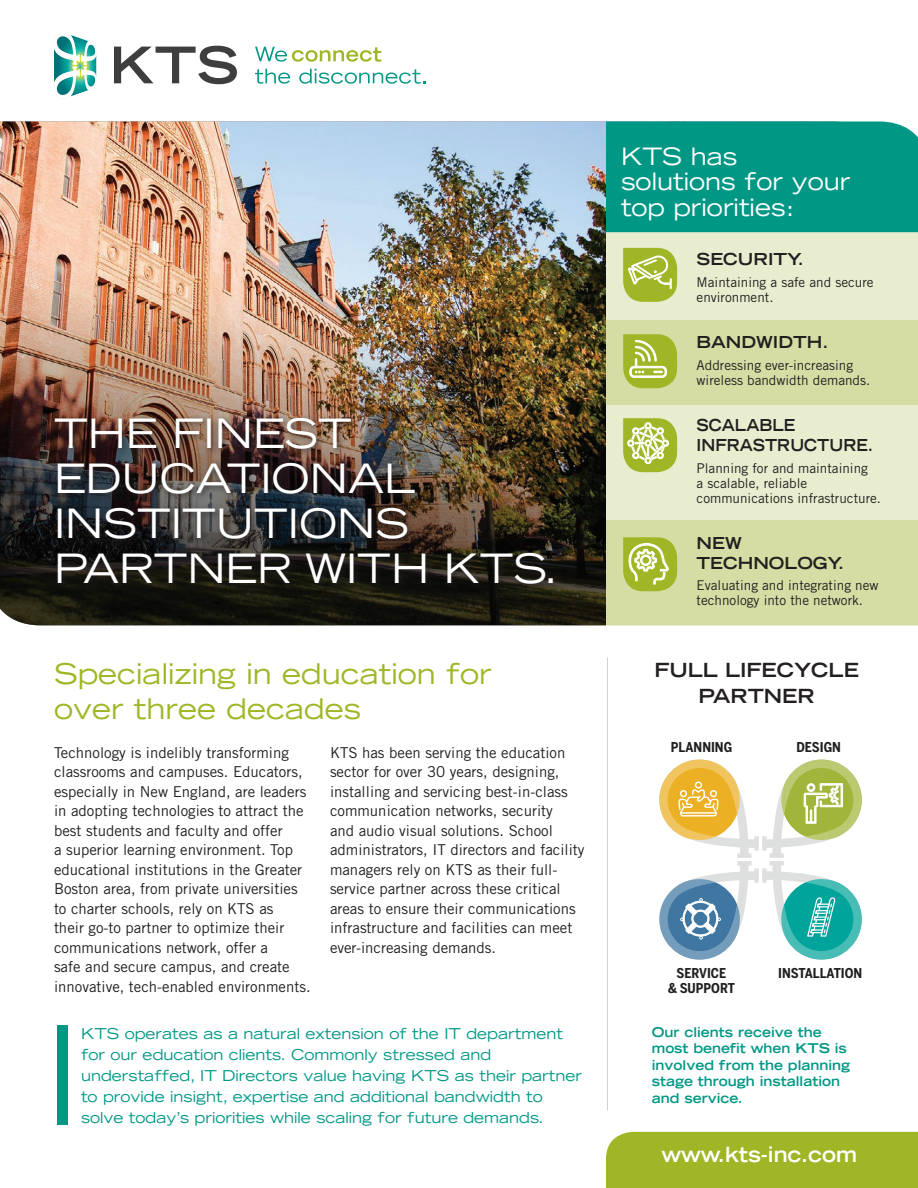
<style>
.page{position:relative;width:918px;height:1188px;background:#fff}
.page>*{position:absolute;margin:0;border:0;box-sizing:border-box;transform-origin:0 0}
.t1{font:expanded 40.5px/45px "Trade Gothic LH";color:#fff}
.body_1{font:expanded 28.5px/34.5px "Trade Gothic LH";color:#a0b627}
.intro_avenir{font:expanded 24px/25.5px "Trade Gothic LH";color:#fff}
.intro_avenir-2{font:700 expanded 21px "Trade Gothic LH";letter-spacing:-.005em;color:#fff}
.sidebar_head{font:700 expanded 19.5px/25.5px "Trade Gothic LH";letter-spacing:-.005em;color:#231f20;text-align:center}
.sidebar_body_1{font:700 expanded 16.5px/19.5px "Trade Gothic LH";color:#231f20}
.sidebar_body_1-2{font:700 expanded 16.5px/19.5px "Trade Gothic LH";color:#231f20;scale:.89 1}
.body_1-2{font:15px/19.5px "Trade Gothic";color:#231f20}
.body_1-3{font:expanded 15px/21px "Trade Gothic LH";color:#009785}
.sidebar_body_1-3{font:13.5px/15px "Trade Gothic";color:#231f20}
.sidebar_body_1-4{font:700 expanded 13.5px/16.5px "Trade Gothic LH";color:#009785}
.t2{font:700 13.5px/15px "Benton Sans Cond";color:#211e1e;text-align:center}
</style>
<div class="page">
<div style="left:57px;top:1025px;width:11px;height:100px;background:#009785"></div>
<img style="left:0;top:122px;width:606px;height:503px">
<svg style="left:114px;top:46px;width:123px;height:38px"></svg>
<svg style="left:255px;top:47px;width:126px;height:15px"></svg>
<svg style="left:255px;top:69px;width:35px;height:15px"></svg>
<svg style="left:299px;top:69px;width:127px;height:15px"></svg>
<svg style="left:54px;top:32px;width:42px;height:67px"></svg>
<div style="left:52px;top:414px;width:510px;height:179px;background:#231f20;opacity:.8"></div>
<div style="left:606px;top:230px;width:312px;height:395px;background:#e8edcf"></div>
<div style="left:606px;top:320px;width:312px;height:84px;background:#d5dda4"></div>
<div style="left:606px;top:521px;width:312px;height:104px;background:#d5dda4"></div>
<svg style="left:623px;top:248px;width:54px;height:54px;background:#b3c453"></svg>
<svg style="left:623px;top:334px;width:54px;height:54px;background:#b2c451"></svg>
<svg style="left:623px;top:418px;width:54px;height:54px;background:#bdcc6a"></svg>
<svg style="left:623px;top:537px;width:54px;height:54px;background:#b6c75a"></svg>
<div style="left:606px;top:1132px;width:312px;height:56px;background:#a0b627"></div>
<svg style="left:659px;top:759px;width:203px;height:201px"></svg>
<hr style="left:607px;top:658px;width:1px;height:452px;background:#d1d2d4">
<div style="left:606px;top:121px;width:312px;height:111px;background:#009785"></div>
<p class="t1" style="left:54px;top:410px;width:506px">THE FINEST<br>EDUCATIONAL<br>INSTITUTIONS<br>PARTNER WITH KTS.</p>
<p class="body_1" style="left:54px;top:656px;width:439px">Specializing in education for over three decades</p>
<p class="body_1-2" style="left:54px;top:742px;width:258px">Technology is indelibly transforming classrooms and campuses. Educators, especially in New England, are leaders in adopting technologies to attract the best students and faculty and offer<br>a superior learning environment. Top educational institutions in the Greater Boston area, from private universities to charter schools, rely on KTS as<br>their go-to partner to optimize their communications network, offer a<br>safe and secure campus, and create innovative, tech-enabled environments.</p>
<p class="body_1-2" style="left:330px;top:742px;width:256px">KTS has been serving the education sector for over 30 years, designing, installing and servicing best-in-class communication networks, security<br>and audio visual solutions. School administrators, IT directors and facility managers rely on KTS as their full&shy;service partner across these critical areas to ensure their communications infrastructure and facilities can meet ever-increasing demands.</p>
<p class="body_1-3" style="left:81px;top:1023px;width:503px">KTS operates as a natural extension of the IT department for our education clients. Commonly stressed and understaffed, IT Directors value having KTS as their partner to provide insight, expertise and additional bandwidth to solve today’s priorities while scaling for future demands.</p>
<p class="intro_avenir" style="left:621px;top:143px;width:231px">KTS has solutions for your top priorities:</p>
<p class="sidebar_body_1" style="left:697px;top:249px;width:109px">SECURITY.</p>
<p class="sidebar_body_1-3" style="left:697px;top:274px;width:178px">Maintaining a safe and secure environment.</p>
<p class="sidebar_body_1" style="left:697px;top:332px;width:133px">BANDWIDTH.</p>
<p class="sidebar_body_1-3" style="left:697px;top:357px;width:175px">Addressing ever-increasing wireless bandwidth demands.</p>
<p class="sidebar_body_1-2" style="left:697px;top:415px;width:200px">SCALABLE<br>INFRASTRUCTURE.</p>
<p class="sidebar_body_1-3" style="left:697px;top:460px;width:186px">Planning for and maintaining<br>a scalable, reliable communications infrastructure.</p>
<p class="sidebar_body_1" style="left:697px;top:533px;width:149px">NEW<br>TECHNOLOGY.</p>
<p class="sidebar_body_1-3" style="left:697px;top:578px;width:183px">Evaluating and integrating new technology into the network.</p>
<p class="sidebar_head" style="left:654px;top:657px;width:206px">FULL LIFECYCLE<br>PARTNER</p>
<p class="t2" style="left:671px;top:740px;width:63px">PLANNING</p>
<p class="t2" style="left:797px;top:740px;width:46px">DESIGN</p>
<p class="t2" style="left:668px;top:966px;width:68px">SERVICE<br>&amp; SUPPORT</p>
<p class="t2" style="left:778px;top:966px;width:86px">INSTALLATION</p>
<p class="sidebar_body_1-4" style="left:652px;top:1023px;width:200px">Our clients receive the most benefit when KTS is involved from the planning stage through installation and service.</p>
<p class="intro_avenir-2" style="left:661px;top:1141px;width:197px">www.kts-inc.com</p>
</div>
